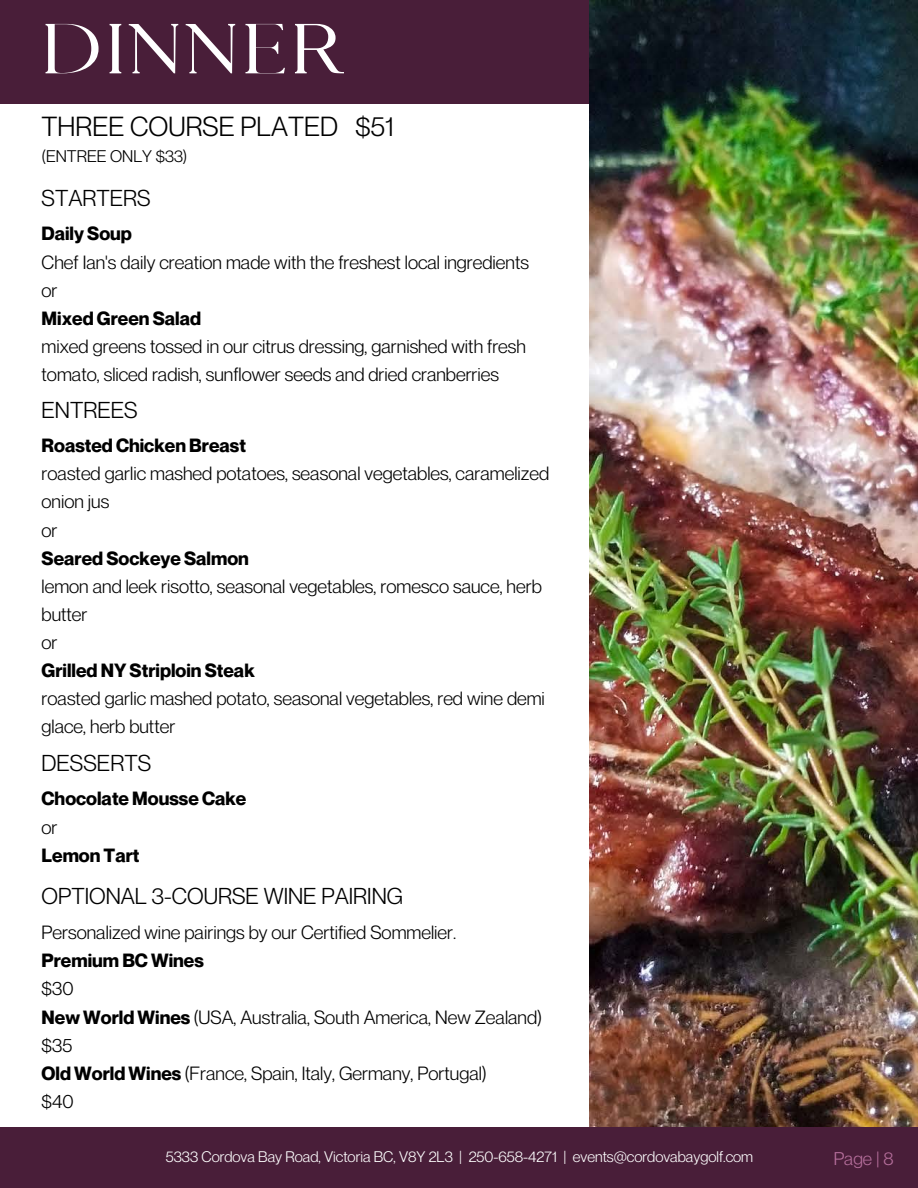
<style>
.page{position:relative;width:918px;height:1188px;background:#fff}
.page>*{position:absolute;margin:0;border:0;box-sizing:border-box;transform-origin:0 0}
.t1{font:67.5px "Pierson";letter-spacing:.055em;color:#fff}
.t2{font:27px "Neue Montreal";color:#000}
.t3{font:22.5px "Neue Montreal";color:#000}
.t4{font:18.75px/28.2px "Neue Montreal";color:#000}
.t5{font:700 18.75px "Neue Montreal";color:#000}
.t6{font:18px "Neue Montreal";color:#b66f9c}
.t7{font:16.5px "Neue Montreal";color:#000}
.t8{font:15px "Neue Montreal";color:#fff}
.s1{font-weight:700}
</style>
<div class="page">
<div style="left:0;top:0;width:918px;height:104px;background:#491e39"></div>
<img style="left:589px;top:0;width:329px;height:1128px">
<div style="left:0;top:1128px;width:918px;height:60px;background:#491e39"></div>
<h1 class="t1" style="left:42px;top:9px;width:305px">DINNER</h1>
<h2 class="t2" style="left:42px;top:110px;width:354px">THREE COURSE PLATED $51</h2>
<p class="t7" style="left:42px;top:146px;width:147px">(ENTREE ONLY $33)</p>
<p class="t3" style="left:42px;top:184px;width:111px">STARTERS</p>
<p class="t5" style="left:42px;top:222px;width:92px">Daily Soup</p>
<p class="t4" style="left:42px;top:247px;width:489px">Chef Ian's daily creation made with the freshest local ingredients or</p>
<p class="t5" style="left:42px;top:307px;width:161px">Mixed Green Salad</p>
<p class="t4" style="left:42px;top:332px;width:486px">mixed greens tossed in our citrus dressing, garnished with fresh tomato, sliced radish, sunflower seeds and dried cranberries</p>
<p class="t3" style="left:42px;top:396px;width:98px">ENTREES</p>
<p class="t5" style="left:42px;top:434px;width:206px">Roasted Chicken Breast</p>
<p class="t4" style="left:42px;top:459px;width:509px">roasted garlic mashed potatoes, seasonal vegetables, caramelized onion jus<br>or</p>
<p class="t5" style="left:42px;top:547px;width:209px">Seared Sockeye Salmon</p>
<p class="t4" style="left:42px;top:572px;width:502px">lemon and leek risotto, seasonal vegetables, romesco sauce, herb butter<br>or</p>
<p class="t5" style="left:42px;top:659px;width:215px">Grilled NY Striploin Steak</p>
<p class="t4" style="left:42px;top:684px;width:505px">roasted garlic mashed potato, seasonal vegetables, red wine demi glace, herb butter</p>
<p class="t3" style="left:42px;top:749px;width:111px">DESSERTS</p>
<p class="t5" style="left:42px;top:787px;width:206px">Chocolate Mousse Cake</p>
<p class="t4" style="left:42px;top:812px;width:17px">or</p>
<p class="t5" style="left:42px;top:844px;width:99px">Lemon Tart</p>
<p class="t3" style="left:42px;top:883px;width:363px">OPTIONAL 3-COURSE WINE PAIRING</p>
<p class="t4" style="left:42px;top:918px;width:416px">Personalized wine pairings by our Certified Sommelier.</p>
<p class="t5" style="left:42px;top:949px;width:164px">Premium BC Wines</p>
<p class="t4" style="left:42px;top:974px;width:502px">$30<br><span class="s1">New World Wines</span> (USA, Australia, South America, New Zealand) $35<br><span class="s1">Old World Wines</span> (France, Spain, Italy, Germany, Portugal)<br>$40</p>
<p class="t8" style="left:166px;top:1148px;width:589px">5333 Cordova Bay Road, Victoria BC, V8Y 2L3 | 250-658-4271 | events@cordovabaygolf.com</p>
<p class="t6" style="left:834px;top:1147px;width:61px">Page | 8</p>
</div>
